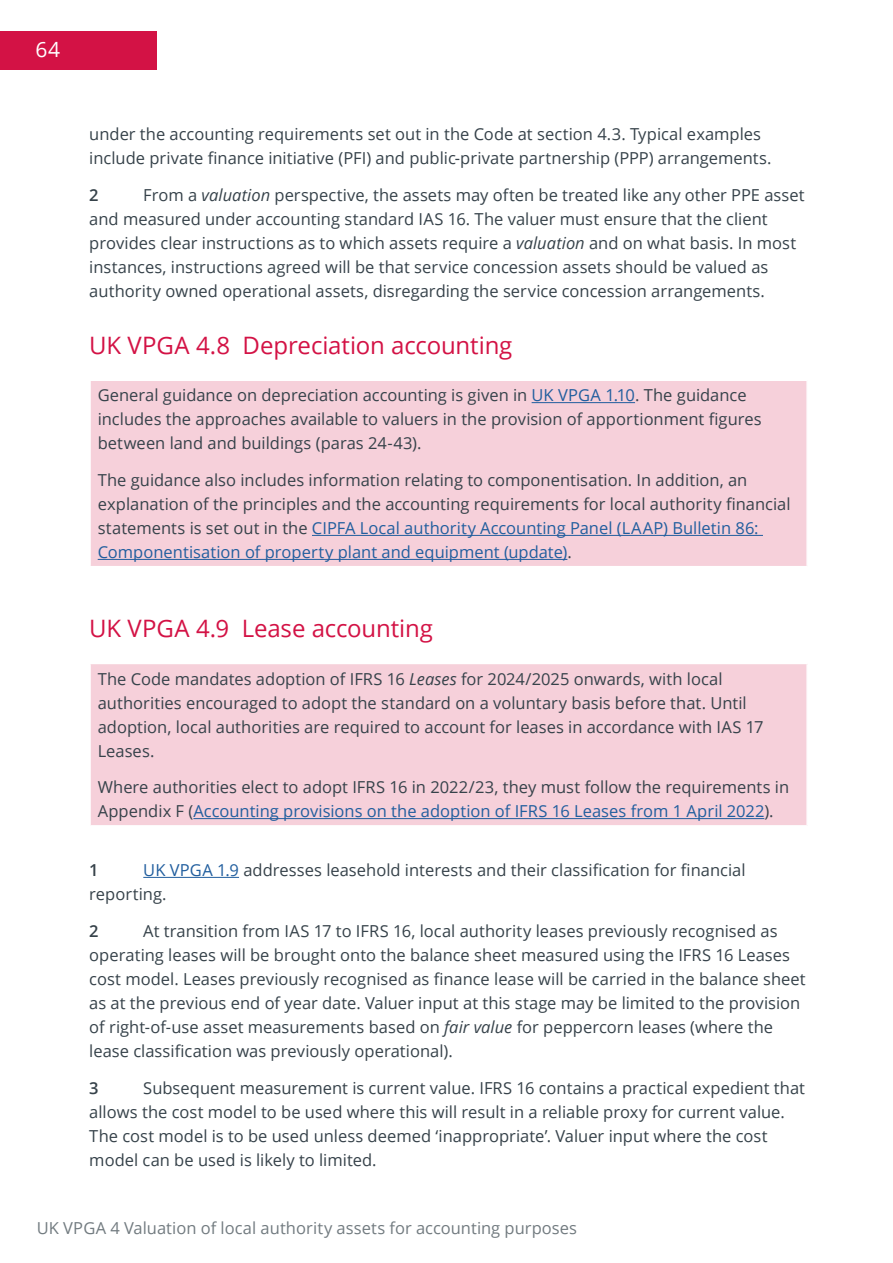
<style>
.page{position:relative;width:893px;height:1263px;background:#fff}
.page>*{position:absolute;margin:0;border:0;box-sizing:border-box;transform-origin:0 0}
.t1{font:24px "Open Sans";letter-spacing:-.005em;color:#d31245}
.t2{font:16.5px/24px "Open Sans";color:#36424a}
.t3{font:16.5px "Open Sans";color:#727b80}
.t4{font:600 16.5px "Open Sans";color:#36424a}
.t5{font:13.5px "Open Sans";color:#fff}
.s1{font-size:21px}
.s2{font-style:italic}
.s3{color:#215e9e}
</style>
<div class="page">
<div style="left:90px;top:380px;width:717px;height:187px;background:#f6d0da"></div>
<hr style="left:89px;top:379px;width:719px;height:2px;background:#fff">
<hr style="left:89px;top:381px;width:2px;height:185px;background:#fff">
<hr style="left:806px;top:381px;width:2px;height:185px;background:#fff">
<hr style="left:89px;top:566px;width:719px;height:1px;background:#fff">
<hr style="left:532px;top:402px;width:103px;height:1px;background:#215e9e">
<hr style="left:312px;top:535px;width:451px;height:1px;background:#215e9e">
<hr style="left:98px;top:559px;width:469px;height:1px;background:#215e9e">
<hr style="left:143px;top:877px;width:96px;height:1px;background:#215e9e">
<div style="left:90px;top:663px;width:717px;height:163px;background:#f6d0da"></div>
<hr style="left:89px;top:663px;width:719px;height:1px;background:#fff">
<hr style="left:89px;top:664px;width:2px;height:161px;background:#fff">
<hr style="left:806px;top:664px;width:2px;height:161px;background:#fff">
<hr style="left:89px;top:825px;width:719px;height:2px;background:#fff">
<hr style="left:193px;top:818px;width:571px;height:1px;background:#215e9e">
<div style="left:0;top:31px;width:157px;height:39px;background:#d31245"></div>
<p class="t5" style="left:35px;top:42px;width:26px">IP<span class="s1">64</span></p>
<p class="t2" style="left:89px;top:122px;width:684px">under the accounting requirements set out in the Code at section 4.3. Typical examples include private finance initiative (PFI) and public-private partnership (PPP) arrangements.</p>
<p class="t4" style="left:89px;top:184px;width:11px">2</p>
<p class="t2" style="left:89px;top:183px;width:717px;text-indent:54px">From a <span class="s2">valuation</span> perspective, the assets may often be treated like any other PPE asset and measured under accounting standard IAS 16. The valuer must ensure that the client provides clear instructions as to which assets require a <span class="s2">valuation</span> and on what basis. In most instances, instructions agreed will be that service concession assets should be valued as authority owned operational assets, disregarding the service concession arrangements.</p>
<h1 class="t1" style="left:89px;top:329px;width:425px">UK VPGA 4.8 Depreciation accounting</h1>
<p class="t2" style="left:98px;top:383px;width:665px">General guidance on depreciation accounting is given in <span class="s3">UK VPGA 1.10</span>. The guidance includes the approaches available to valuers in the provision of apportionment figures between land and buildings (paras 24-43).</p>
<p class="t2" style="left:98px;top:468px;width:694px">The guidance also includes information relating to componentisation. In addition, an explanation of the principles and the accounting requirements for local authority financial statements is set out in the <span class="s3">CIPFA Local authority Accounting Panel (LAAP) Bulletin 86:<br>Componentisation of property plant and equipment (update)</span>.</p>
<h1 class="t1" style="left:89px;top:612px;width:345px">UK VPGA 4.9 Lease accounting</h1>
<p class="t2" style="left:98px;top:666px;width:667px">The Code mandates adoption of IFRS 16 <span class="s2">Leases</span> for 2024/2025 onwards, with local authorities encouraged to adopt the standard on a voluntary basis before that. Until adoption, local authorities are required to account for leases in accordance with IAS 17<br>Leases.</p>
<p class="t2" style="left:98px;top:775px;width:693px">Where authorities elect to adopt IFRS 16 in 2022/23, they must follow the requirements in<br>Appendix F (<span class="s3">Accounting provisions on the adoption of IFRS 16 Leases from 1 April 2022</span>).</p>
<p class="t2" style="left:89px;top:858px;width:658px;text-indent:54px"><span class="s3">UK VPGA 1.9</span> addresses leasehold interests and their classification for financial reporting.</p>
<p class="t4" style="left:89px;top:920px;width:11px">2</p>
<p class="t4" style="left:89px;top:859px;width:11px">1</p>
<p class="t2" style="left:89px;top:918px;width:718px;text-indent:54px">At transition from IAS 17 to IFRS 16, local authority leases previously recognised as operating leases will be brought onto the balance sheet measured using the IFRS 16 Leases cost model. Leases previously recognised as finance lease will be carried in the balance sheet as at the previous end of year date. Valuer input at this stage may be limited to the provision of right-of-use asset measurements based on <span class="s2">fair value</span> for peppercorn leases (where the lease classification was previously operational).</p>
<p class="t4" style="left:89px;top:1076px;width:11px">3</p>
<p class="t2" style="left:89px;top:1075px;width:717px;text-indent:54px">Subsequent measurement is current value. IFRS 16 contains a practical expedient that allows the cost model to be used where this will result in a reliable proxy for current value.<br>The cost model is to be used unless deemed ‘inappropriate’. Valuer input where the cost model can be used is likely to limited.</p>
<p class="t3" style="left:37px;top:1217px;width:542px">UK VPGA 4 Valuation of local authority assets for accounting purposes</p>
</div>
